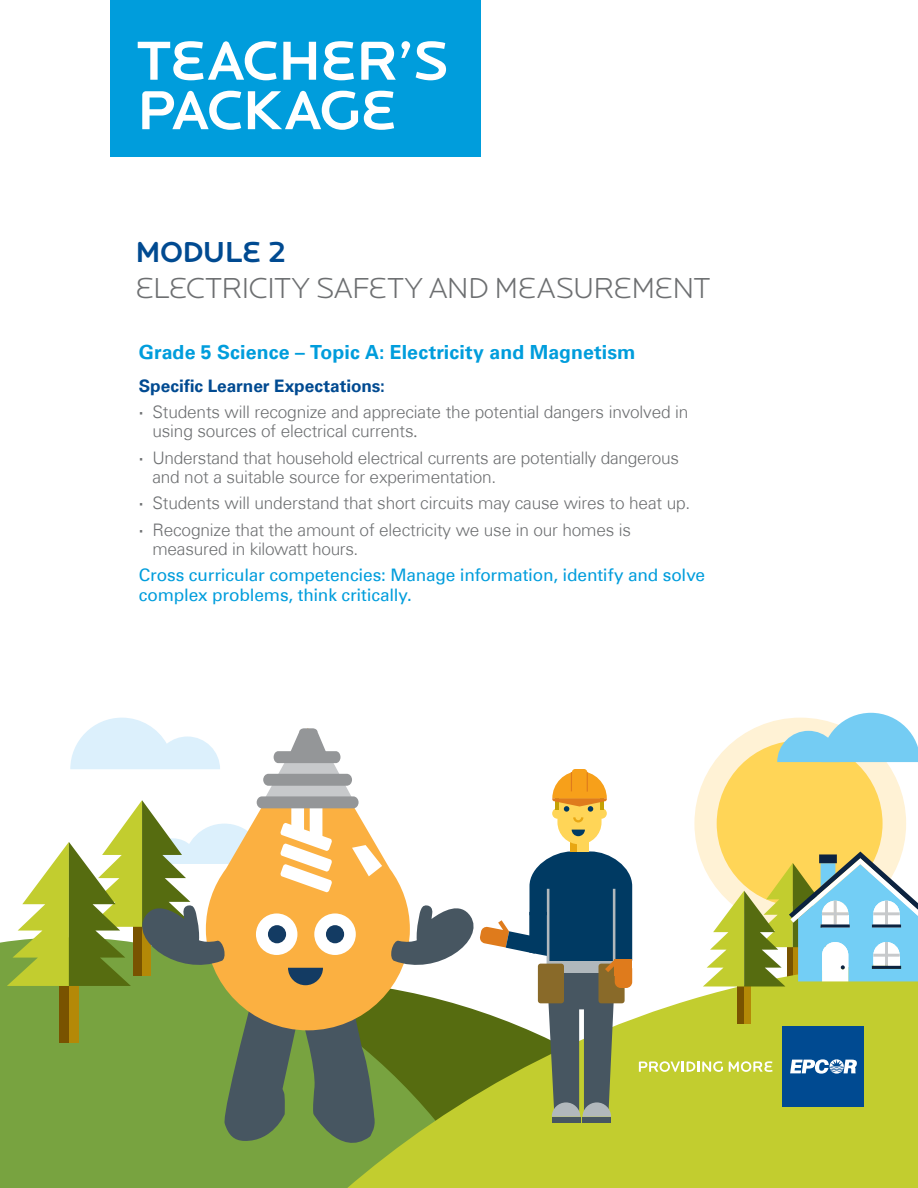
<style>
.page{position:relative;width:918px;height:1188px;background:#fff}
.page>*{position:absolute;margin:0;border:0;box-sizing:border-box;transform-origin:0 0}
.t1{font:57px/49.5px "EPCOR Locator Display Medium";letter-spacing:-.035em;color:#fff}
.t2{font:30px/36px "EPCOR Locator Display Light";letter-spacing:-.025em;color:#6d6f71}
.Sub_head{font:700 19.5px "Univers Com 65";letter-spacing:.005em;color:#009ddc}
.t3{font:300 17.25px/19.5px "Univers Com 45";letter-spacing:-.01em;color:#6d6f71}
.Body{font:17.25px/19.5px "Univers Com 55 Roman";letter-spacing:-.01em;color:#009ddc}
.Body_head{font:700 17.25px "Univers Com 65";color:#004a91}
.s1{font-family:"EPCOR Locator Display Medium";color:#004a91}
.s2{font-family:"Univers Com 65";font-weight:700}
.s3{font-family:"Minion Pro";font-weight:400}
</style>
<div class="page">
<div style="left:694px;top:718px;width:212px;height:211px;background:#fff2d5;border-radius:50%"></div>
<div style="left:717px;top:741px;width:166px;height:165px;background:#ffd557;border-radius:50%"></div>
<div style="left:0;top:941px;width:225px;height:247px;background:#78a340"></div>
<svg style="left:225px;top:960px;width:693px;height:228px;background:#becb3a"></svg>
<svg style="left:777px;top:713px;width:141px;height:49px"></svg>
<svg style="left:382px;top:855px;width:8px;height:175px"></svg>
<div style="left:572px;top:769px;width:15px;height:7px;background:#f7a01a;border-radius:3px"></div>
<div style="left:583px;top:1117px;width:28px;height:5px;background:#475661"></div>
<div style="left:552px;top:1117px;width:28px;height:5px;background:#475661"></div>
<div style="left:570px;top:841px;width:19px;height:11px;background:#ffd557"></div>
<div style="left:570px;top:842px;width:7px;height:10px;background:#e8a713"></div>
<div style="left:557px;top:783px;width:45px;height:61px;background:#ffd557;border-radius:22px"></div>
<svg style="left:572px;top:830px;width:13px;height:6px"></svg>
<svg style="left:552px;top:771px;width:55px;height:53px"></svg>
<svg style="left:390px;top:851px;width:242px;height:266px"></svg>
<div style="left:615px;top:959px;width:17px;height:17px;background:#df7b1c"></div>
<svg style="left:7px;top:718px;width:375px;height:441px"></svg>
<div style="left:744px;top:986px;width:7px;height:38px;background:#b48907"></div>
<div style="left:738px;top:986px;width:6px;height:38px;background:#795300"></div>
<svg style="left:703px;top:852px;width:215px;height:134px"></svg>
<div style="left:783px;top:1026px;width:81px;height:81px;background:#004a91"></div>
<svg style="left:790px;top:1059px;width:67px;height:15px"></svg>
<svg style="left:639px;top:1061px;width:84px;height:11px"></svg>
<svg style="left:729px;top:1061px;width:44px;height:11px"></svg>
<div style="left:110px;top:0;width:370px;height:156px;background:#009ddc"></div>
<p class="t1" style="left:137px;top:37px;width:314px">TEACHER’S<br>PACKAGE</p>
<p class="t2" style="left:135px;top:235px;width:576px"><span class="s1">MODULE 2<br></span>ELECTRICITY SAFETY AND MEASUREMENT</p>
<p class="Sub_head" style="left:139px;top:340px;width:498px">Grade 5 Science – Topic A: Electricity and Magnetism</p>
<p class="Body_head" style="left:139px;top:375px;width:248px">Specific Learner Expectations:</p>
<p class="t3" style="left:152px;top:402px;width:538px;text-indent:-13px"><span class="s2">·</span> Students will recognize and appreciate the potential dangers involved in using sources of electrical currents<span class="s3">.</span></p>
<p class="t3" style="left:152px;top:448px;width:528px;text-indent:-14px"><span class="s2">·</span> Understand that household electrical currents are potentially dangerous and not a suitable source for experimentation.</p>
<p class="t3" style="left:139px;top:490px;width:553px;line-height:26.2px"><span class="s2">·</span> Students will understand that short circuits may cause wires to heat up. <span class="s2">·</span> Recognize that the amount of electricity we use in our homes is</p>
<p class="t3" style="left:152px;top:539px;width:208px">measured in kilowatt hours.</p>
<p class="Body" style="left:139px;top:566px;width:568px">Cross curricular competencies: Manage information, identify and solve complex problems, think critically.</p>
</div>
